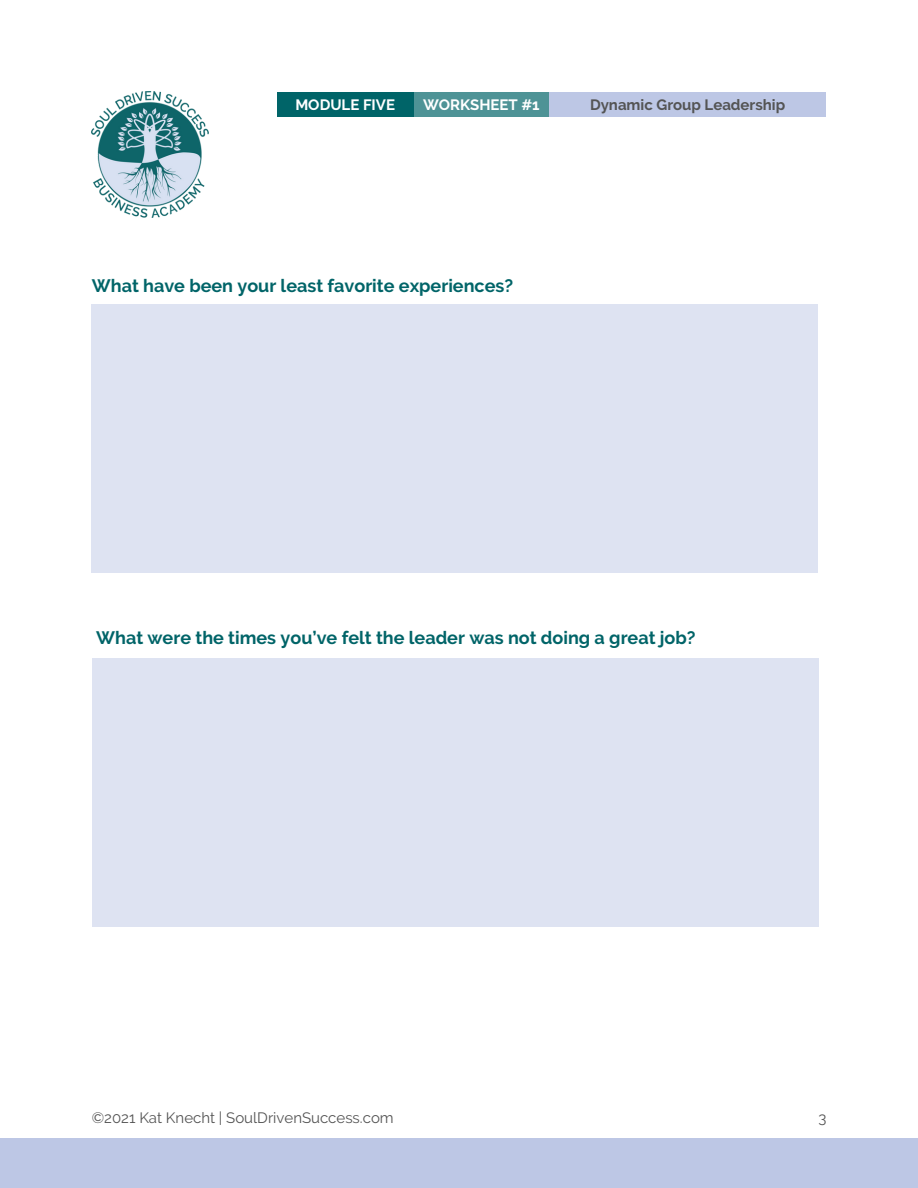
<style>
.page{position:relative;width:918px;height:1188px;background:#fff}
.page>*{position:absolute;margin:0;border:0;box-sizing:border-box;transform-origin:0 0}
.t1{font:700 18px "Raleway";color:#006468}
.t2{font:15px "Raleway";color:#545454}
.t3{font:700 15px "Raleway";color:#545454}
.t4{font:700 15px "Raleway";color:#fff}
</style>
<div class="page">
<div style="left:0;top:1138px;width:918px;height:50px;background:#bdc7e5"></div>
<img style="left:92px;top:92px;width:117px;height:126px">
<div style="left:277px;top:92px;width:136px;height:25px;background:#006468"></div>
<div style="left:413px;top:92px;width:136px;height:25px;background:#4e9396"></div>
<div style="left:549px;top:92px;width:277px;height:25px;background:#bdc7e5"></div>
<div style="left:91px;top:304px;width:727px;height:269px;background:#dee3f2"></div>
<div style="left:92px;top:658px;width:727px;height:269px;background:#dee3f2"></div>
<p class="t4" style="left:295px;top:95px;width:101px">MODULE FIVE</p>
<p class="t4" style="left:423px;top:95px;width:118px">WORKSHEET #1</p>
<p class="t3" style="left:590px;top:95px;width:197px">Dynamic Group Leadership</p>
<p class="t1" style="left:92px;top:276px;width:423px">What have been your least favorite experiences?</p>
<p class="t1" style="left:96px;top:627px;width:601px">What were the times you’ve felt the leader was not doing a great job?</p>
<p class="t2" style="left:92px;top:1109px;width:303px">©2021 Kat Knecht | SoulDrivenSuccess.com</p>
<p class="t2" style="left:819px;top:1109px;width:10px">3</p>
</div>
